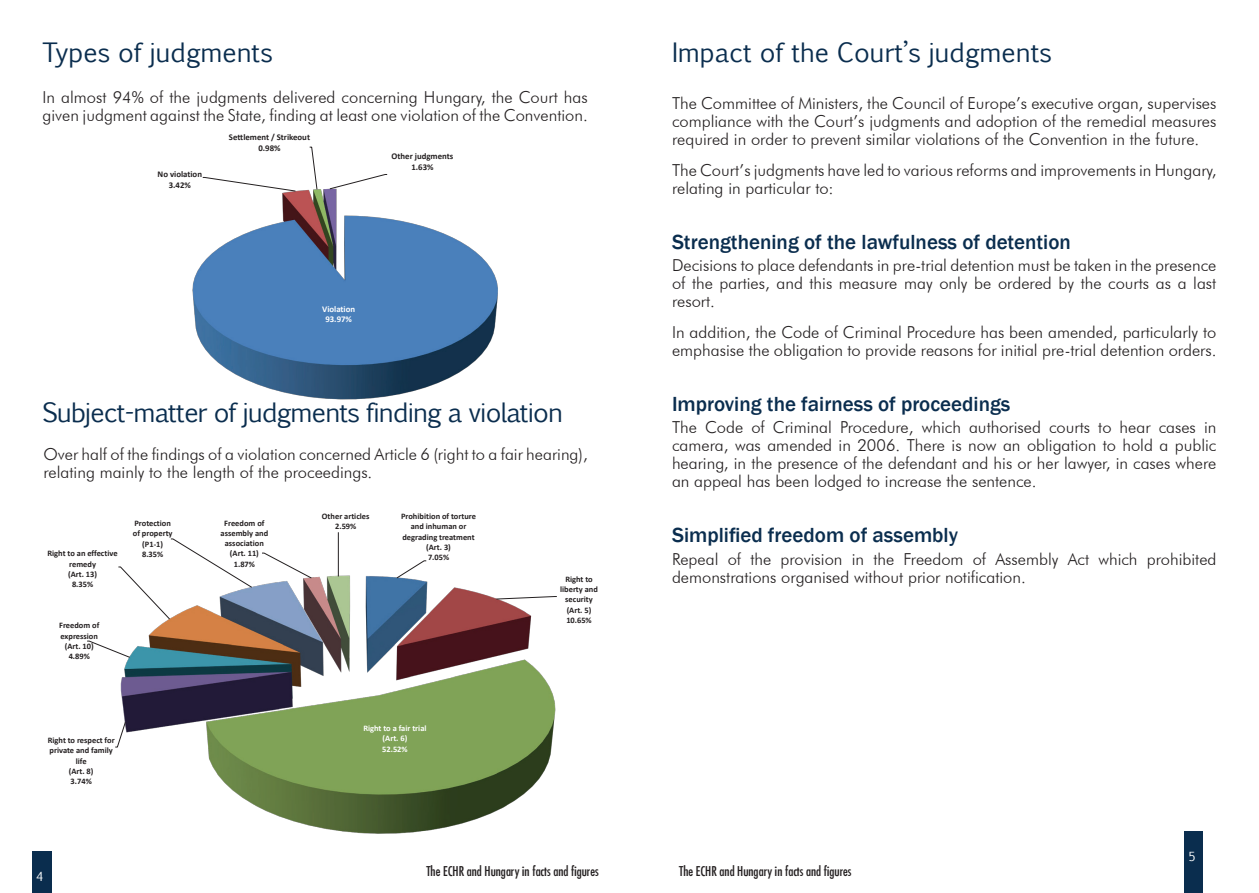
<style>
.page{position:relative;width:1259px;height:893px;background:#fff}
.page>*{position:absolute;margin:0;border:0;box-sizing:border-box;transform-origin:0 0}
.Titre_0{font:25.5px "Euphemia CAS";color:#0a2d4e}
.Titre_0-2{font:25.5px "Euphemia CAS";letter-spacing:-.03em;color:#0a2d4e}
.Titre_2{font:500 21px "Franklin Gothic";color:#0a2d4e}
.Texte_01{font:300 16.5px/18px "Futura BT";color:#231f20}
.t1{font:condensed 13.2px "Futura";color:#231f20}
.t2{font:12px "Euphemia CAS";color:#fff}
.t3{font:700 8.7px/10.6px "Calibri";color:#231f20;text-align:center}
.t4{font:700 8.7px/10.6px "Calibri";color:#fff;text-align:center}
.t5{font:700 8.4px/10.2px "Calibri";color:#231f20;text-align:center}
.t6{font:700 8.4px/10.2px "Calibri";color:#fff;text-align:center}
</style>
<div class="page">
<div style="left:1184px;top:832px;width:18px;height:61px;background:#0a2d4e"></div>
<div style="left:32px;top:852px;width:19px;height:41px;background:#0a2d4e"></div>
<img style="left:115px;top:564px;width:441px;height:270px">
<svg style="left:396px;top:560px;width:30px;height:18px"></svg>
<svg style="left:496px;top:596px;width:61px;height:3px"></svg>
<svg style="left:115px;top:722px;width:11px;height:25px"></svg>
<svg style="left:87px;top:641px;width:43px;height:17px"></svg>
<svg style="left:118px;top:539px;width:134px;height:80px"></svg>
<svg style="left:262px;top:553px;width:50px;height:25px"></svg>
<hr style="left:338px;top:532px;width:1px;height:44px;background:#231f20">
<img style="left:192px;top:174px;width:306px;height:226px">
<svg style="left:202px;top:177px;width:94px;height:14px"></svg>
<svg style="left:309px;top:147px;width:8px;height:43px"></svg>
<svg style="left:329px;top:174px;width:58px;height:15px"></svg>
<p class="Titre_0" style="left:43px;top:34px;width:232px">Types of judgments</p>
<p class="Titre_0" style="left:672px;top:34px;width:381px">Impact of the Court’s judgments</p>
<p class="Texte_01" style="left:43px;top:88px;width:547px">In almost 94% of the judgments delivered concerning Hungary, the Court has given judgment against the State, finding at least one violation of the Convention.</p>
<p class="Texte_01" style="left:672px;top:94px;width:546px;text-align:justify">The Committee of Ministers, the Council of Europe’s executive organ, supervises compliance with the Court’s judgments and adoption of the remedial measures required in order to prevent similar violations of the Convention in the future.</p>
<p class="Texte_01" style="left:672px;top:161px;width:546px">The Court’s judgments have led to various reforms and improvements in Hungary, relating in particular to:</p>
<p class="Titre_2" style="left:672px;top:229px;width:400px">Strengthening of the lawfulness of detention</p>
<p class="Texte_01" style="left:672px;top:256px;width:546px;text-align:justify">Decisions to place defendants in pre-trial detention must be taken in the presence of the parties, and this measure may only be ordered by the courts as a last resort.</p>
<p class="Texte_01" style="left:672px;top:323px;width:546px">In addition, the Code of Criminal Procedure has been amended, particularly to emphasise the obligation to provide reasons for initial pre-trial detention orders.</p>
<p class="Titre_2" style="left:672px;top:391px;width:340px">Improving the fairness of proceedings</p>
<p class="Texte_01" style="left:672px;top:418px;width:546px;text-align:justify">The Code of Criminal Procedure, which authorised courts to hear cases in camera, was amended in 2006. There is now an obligation to hold a public hearing, in the presence of the defendant and his or her lawyer, in cases where an appeal has been lodged to increase the sentence.</p>
<p class="Titre_2" style="left:672px;top:522px;width:287px">Simplified freedom of assembly</p>
<p class="Texte_01" style="left:672px;top:550px;width:546px">Repeal of the provision in the Freedom of Assembly Act which prohibited demonstrations organised without prior notification.</p>
<p class="t3" style="left:229px;top:132px;width:83px">Settlement / Strikeout<br>0.98%</p>
<p class="t3" style="left:391px;top:151px;width:63px">Other judgments<br>1.63%</p>
<p class="t3" style="left:158px;top:169px;width:46px">No violation<br>3.42%</p>
<p class="t4" style="left:322px;top:303px;width:35px">Violation<br>93.97%</p>
<p class="Titre_0-2" style="left:43px;top:394px;width:522px">Subject-matter of judgments finding a violation</p>
<p class="Texte_01" style="left:43px;top:445px;width:546px">Over half of the findings of a violation concerned Article 6 (right to a fair hearing), relating mainly to the length of the proceedings.</p>
<p class="t5" style="left:133px;top:518px;width:41px">Protection of property (P1-1)<br>8.35%</p>
<p class="t5" style="left:221px;top:518px;width:49px">Freedom of assembly and association (Art. 11)<br>1.87%</p>
<p class="t5" style="left:322px;top:511px;width:49px">Other articles<br>2.59%</p>
<p class="t5" style="left:401px;top:511px;width:76px">Prohibition of torture and inhuman or degrading treatment (Art. 3)<br>7.05%</p>
<p class="t5" style="left:48px;top:548px;width:72px">Right to an effective remedy<br>(Art. 13)<br>8.35%</p>
<p class="t5" style="left:560px;top:574px;width:39px">Right to liberty and security (Art. 5)<br>10.65%</p>
<p class="t5" style="left:59px;top:620px;width:42px">Freedom of expression (Art. 10)<br>4.89%</p>
<p class="t5" style="left:48px;top:735px;width:68px">Right to respect for private and family life<br>(Art. 8)<br>3.74%</p>
<p class="t6" style="left:363px;top:723px;width:65px">Right to a fair trial (Art. 6)<br>52.52%</p>
<p class="t2" style="left:36px;top:868px;width:8px">4</p>
<p class="t1" style="left:426px;top:863px;width:174px">The ECHR and Hungary in facts and figures</p>
<p class="t1" style="left:679px;top:863px;width:174px">The ECHR and Hungary in facts and figures</p>
<p class="t2" style="left:1188px;top:848px;width:8px">5</p>
</div>
